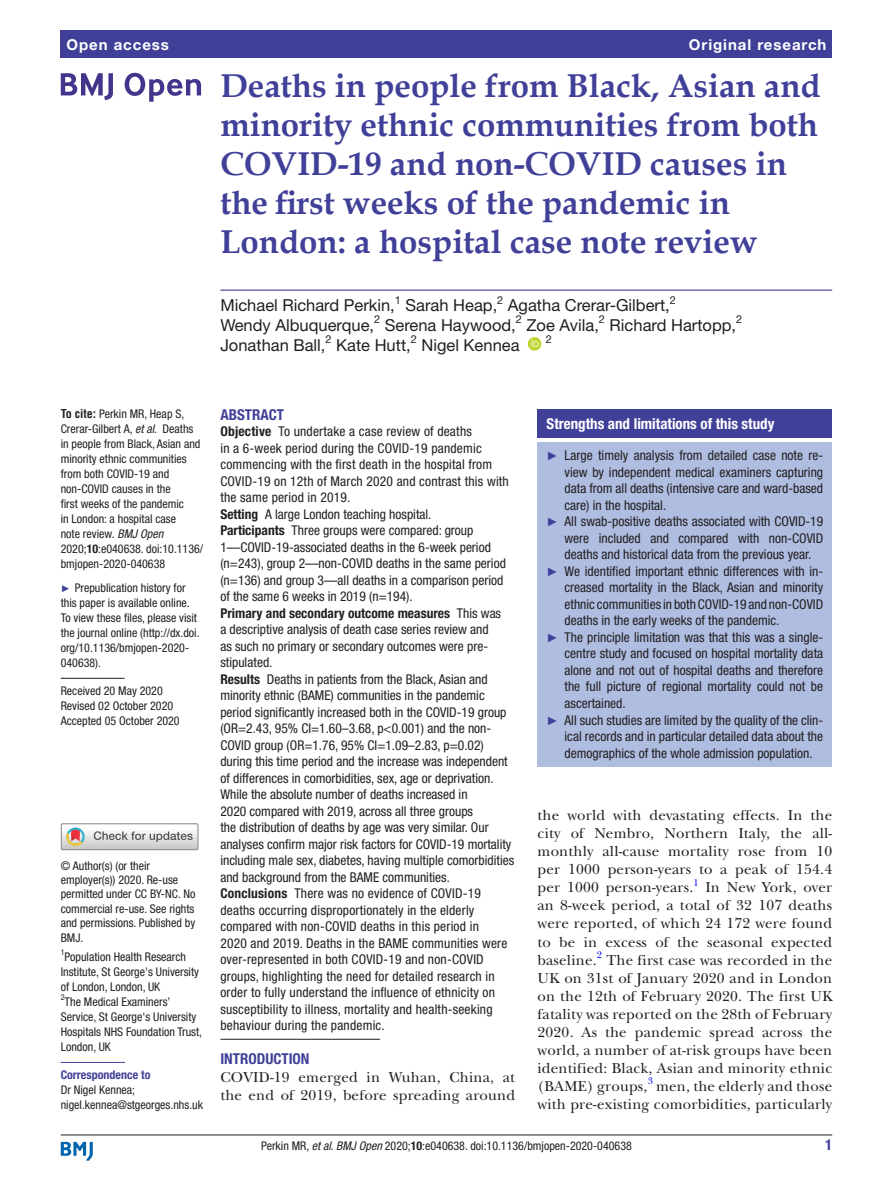
<style>
.page{position:relative;width:893px;height:1191px;background:#fff}
.page>*{position:absolute;margin:0;border:0;box-sizing:border-box;transform-origin:0 0}
.t1{font:700 33px/39px "Book Antiqua";color:#414099}
.t2{font:16.5px "Helvetica Neue LT Std";color:#231f20}
.t3{font:15px/18px "New Baskerville";letter-spacing:.015em;color:#231f20;text-align:justify}
.t4{font:700 condensed 15px "Helvetica Neue LT Std";color:#fff}
.t5{font:700 15px "Helvetica Neue LT Std";letter-spacing:.065em;color:#fff}
.t6{font:700 condensed 15px "Helvetica Neue LT Std";color:#414099}
.t7{font:condensed 13.5px/16.5px "Helvetica Neue LT Std";color:#231f20}
.t8{font:condensed 12px/15px "Helvetica Neue LT Std";color:#231f20}
.t9{font:700 condensed 12px "Helvetica Neue LT Std";color:#414099}
.t10{font:10.95px "Helvetica Neue LT Std";color:#231f20}
.t11{font:9.9px "New Baskerville";color:#00f}
.t12{font:condensed 7.95px "Helvetica Neue LT Std";color:#231f20}
.s1{font-family:"Helvetica LT Std";font-weight:700}
.s2{font-style:italic}
.s3{font-weight:700}
.s4{font-family:"Arial";font-stretch:normal;font-size:9.75px;color:#414099}
.s5{font-family:"Arial";font-stretch:normal;font-size:12px;color:#414099}
</style>
<div class="page">
<hr style="left:61px;top:1134px;width:771px;height:1px;background:#231f20">
<svg style="left:61px;top:1141px;width:32px;height:19px"></svg>
<div style="left:61px;top:31px;width:771px;height:27px;background:#414099"></div>
<hr style="left:220px;top:289px;width:612px;height:2px;background:#414099">
<svg style="left:528px;top:337px;width:13px;height:14px"></svg>
<hr style="left:61px;top:678px;width:64px;height:1px;background:#231f20">
<hr style="left:61px;top:1062px;width:64px;height:1px;background:#414099">
<svg style="left:61px;top:73px;width:52px;height:27px"></svg>
<svg style="left:125px;top:73px;width:76px;height:29px"></svg>
<div style="left:61px;top:823px;width:138px;height:27px;border:1px solid #969090"></div>
<svg style="left:61px;top:823px;width:137px;height:26px"></svg>
<hr style="left:220px;top:1039px;width:160px;height:1px;background:#231f20">
<div style="left:538px;top:409px;width:294px;height:29px;background:#414099"></div>
<div style="left:538px;top:442px;width:294px;height:324px;background:#afbde1"></div>
<p class="t5" style="left:66px;top:35px;width:104px">Open access</p>
<p class="t5" style="left:689px;top:35px;width:139px">Original research</p>
<h1 class="t1" style="left:220px;top:66px;width:602px">Deaths in people from Black, Asian and minority ethnic communities from both COVID-19 and non-COVID causes in the first weeks of the pandemic in London: a hospital case note review</h1>
<p class="t2" style="left:220px;top:296px;width:176px">Michael Richard Perkin,</p>
<p class="t10" style="left:395px;top:293px;width:8px">1</p>
<p class="t2" style="left:406px;top:296px;width:93px">Sarah Heap,</p>
<p class="t10" style="left:497px;top:293px;width:8px">2</p>
<p class="t2" style="left:508px;top:296px;width:163px">Agatha Crerar-Gilbert,</p>
<p class="t10" style="left:670px;top:293px;width:8px">2</p>
<p class="t2" style="left:220px;top:315px;width:155px">Wendy Albuquerque,</p>
<p class="t10" style="left:374px;top:313px;width:8px">2</p>
<p class="t2" style="left:385px;top:315px;width:133px">Serena Haywood,</p>
<p class="t10" style="left:516px;top:313px;width:8px">2</p>
<p class="t2" style="left:527px;top:315px;width:74px">Zoe Avila,</p>
<p class="t10" style="left:599px;top:313px;width:8px">2</p>
<p class="t2" style="left:610px;top:315px;width:128px">Richard Hartopp,</p>
<p class="t10" style="left:736px;top:313px;width:8px">2</p>
<p class="t2" style="left:220px;top:335px;width:107px">Jonathan Ball,</p>
<p class="t10" style="left:326px;top:333px;width:8px">2</p>
<p class="t2" style="left:336px;top:335px;width:76px">Kate Hutt,</p>
<p class="t10" style="left:411px;top:333px;width:8px">2</p>
<p class="t2" style="left:421px;top:335px;width:100px">Nigel Kennea</p>
<p class="t10" style="left:546px;top:333px;width:8px">2</p>
<p class="t8" style="left:61px;top:406px;width:144px"><span class="s1">To cite:</span> Perkin MR, Heap S,<br>Crerar-Gilbert A, <span class="s2">et al</span>. Deaths in people from Black, Asian and minority ethnic communities from both COVID-19 and non-COVID causes in the<br>first weeks of the pandemic<br>in London: a hospital case<br>note review. <span class="s2">BMJ Open<br></span>2020;<span class="s3">10</span>:e040638. doi:10.1136/ bmjopen-2020-040638</p>
<p class="t8" style="left:61px;top:580px;width:140px"><span class="s4">►</span> Prepublication history for this paper is available online.<br>To view these files, please visit the journal online (http://dx.doi. org/10.1136/bmjopen-2020-<br>040638).</p>
<p class="t8" style="left:61px;top:683px;width:120px">Received 20 May 2020<br>Revised 02 October 2020<br>Accepted 05 October 2020</p>
<p class="t8" style="left:61px;top:858px;width:136px;line-height:14.4px">© Author(s) (or their employer(s)) 2020. Re-use permitted under CC BY-NC. No commercial re-use. See rights and permissions. Published by<br>BMJ.</p>
<p class="t12" style="left:61px;top:948px;width:5px">1</p>
<p class="t8" style="left:61px;top:949px;width:143px;text-indent:4px">Population Health Research<br>Institute, St George's University of London, London, UK<br><sup>2</sup>The Medical Examiners’<br>Service, St George's University<br>Hospitals NHS Foundation Trust,<br>London, UK</p>
<p class="t9" style="left:61px;top:1067px;width:91px">Correspondence to</p>
<p class="t8" style="left:61px;top:1082px;width:144px">Dr Nigel Kennea; nigel.kennea@stgeorges.nhs.uk</p>
<p class="t6" style="left:220px;top:405px;width:65px">ABSTRACT</p>
<p class="t7" style="left:220px;top:423px;width:295px"><span class="s3">Objective</span> To undertake a case review of deaths<br>in a 6-week period during the COVID-19 pandemic commencing with the first death in the hospital from COVID-19 on 12th of March 2020 and contrast this with the same period in 2019.<br><span class="s3">Setting</span> A large London teaching hospital.<br><span class="s3">Participants</span> Three groups were compared: group 1—COVID-19-associated deaths in the 6-week period (n=243), group 2—non-COVID deaths in the same period (n=136) and group 3—all deaths in a comparison period of the same 6 weeks in 2019 (n=194).<br><span class="s3">Primary and secondary outcome measures</span> This was<br>a descriptive analysis of death case series review and<br>as such no primary or secondary outcomes were pre&shy;stipulated.<br><span class="s3">Results</span> Deaths in patients from the Black, Asian and minority ethnic (BAME) communities in the pandemic period significantly increased both in the COVID-19 group (OR=2.43, 95% CI=1.60–3.68, p&lt;0.001) and the non-COVID group (OR=1.76, 95% CI=1.09–2.83, p=0.02) during this time period and the increase was independent of differences in comorbidities, sex, age or deprivation.<br>While the absolute number of deaths increased in<br>2020 compared with 2019, across all three groups<br>the distribution of deaths by age was very similar. Our analyses confirm major risk factors for COVID-19 mortality including male sex, diabetes, having multiple comorbidities and background from the BAME communities.<br><span class="s3">Conclusions</span> There was no evidence of COVID-19 deaths occurring disproportionately in the elderly compared with non-COVID deaths in this period in<br>2020 and 2019. Deaths in the BAME communities were over-represented in both COVID-19 and non-COVID groups, highlighting the need for detailed research in order to fully understand the influence of ethnicity on susceptibility to illness, mortality and health-seeking behaviour during the pandemic.</p>
<p class="t6" style="left:220px;top:1049px;width:91px">INTRODUCTION</p>
<p class="t3" style="left:220px;top:1068px;width:296px">COVID-19 emerged in Wuhan, China, at the end of 2019, before spreading around</p>
<p class="t4" style="left:547px;top:414px;width:229px">Strengths and limitations of this study</p>
<p class="t7" style="left:547px;top:447px;width:278px"><span class="s5">►</span> Large timely analysis from detailed case note re-</p>
<p class="t7" style="left:565px;top:464px;width:260px">view by independent medical examiners capturing</p>
<p class="t7" style="left:565px;top:480px;width:260px">data from all deaths (intensive care and ward-based</p>
<p class="t7" style="left:565px;top:497px;width:103px">care) in the hospital.</p>
<p class="t7" style="left:547px;top:513px;width:278px"><span class="s5">►</span> All swab-positive deaths associated with COVID-19</p>
<p class="t7" style="left:565px;top:530px;width:260px">were included and compared with non-COVID</p>
<p class="t7" style="left:565px;top:546px;width:248px">deaths and historical data from the previous year.</p>
<p class="t7" style="left:547px;top:563px;width:278px"><span class="s5">►</span> We identified important ethnic differences with in-</p>
<p class="t7" style="left:565px;top:579px;width:260px">creased mortality in the Black, Asian and minority</p>
<p class="t7" style="left:565px;top:596px;width:260px">ethnic communities in both COVID-19 and non-COVID</p>
<p class="t7" style="left:565px;top:612px;width:216px">deaths in the early weeks of the pandemic.</p>
<p class="t7" style="left:547px;top:629px;width:278px"><span class="s5">►</span> The principle limitation was that this was a single-</p>
<p class="t7" style="left:565px;top:645px;width:260px">centre study and focused on hospital mortality data</p>
<p class="t7" style="left:565px;top:662px;width:260px">alone and not out of hospital deaths and therefore</p>
<p class="t7" style="left:565px;top:678px;width:260px">the full picture of regional mortality could not be</p>
<p class="t7" style="left:565px;top:695px;width:63px">ascertained.</p>
<p class="t7" style="left:547px;top:711px;width:278px"><span class="s5">►</span> All such studies are limited by the quality of the clin-</p>
<p class="t7" style="left:565px;top:728px;width:260px">ical records and in particular detailed data about the</p>
<p class="t7" style="left:565px;top:744px;width:250px">demographics of the whole admission population.</p>
<p class="t3" style="left:538px;top:806px;width:296px">the world with devastating effects. In the city of Nembro, Northern Italy, the all&shy;monthly all-cause mortality rose from 10 per 1000 person-years to a peak of 154.4 per 1000 person-years.</p>
<p class="t11" style="left:693px;top:876px;width:7px">1</p>
<p class="t3" style="left:538px;top:878px;width:296px;text-indent:168px">In New York, over an 8-week period, a total of 32 107 deaths were reported, of which 24 172 were found to be in excess of the seasonal expected baseline.</p>
<p class="t11" style="left:597px;top:949px;width:7px">2</p>
<p class="t3" style="left:538px;top:950px;width:296px;text-indent:69px">The first case was recorded in the UK on 31st of January 2020 and in London on the 12th of February 2020. The first UK fatality was reported on the 28th of February 2020. As the pandemic spread across the world, a number of at-risk groups have been identified: Black, Asian and minority ethnic (BAME) groups,</p>
<p class="t11" style="left:648px;top:1075px;width:7px">3</p>
<p class="t3" style="left:538px;top:1077px;width:296px;text-align:right">men, the elderly and those<br>with pre-existing comorbidities, particularly</p>
<p class="t8" style="left:261px;top:1137px;width:372px">Perkin MR, <span class="s2">et al</span>. <span class="s2">BMJ Open</span> 2020;<span class="s3">10</span>:e040638. doi:10.1136/bmjopen-2020-040638</p>
<p class="t6" style="left:825px;top:1135px;width:9px">1</p>
</div>
